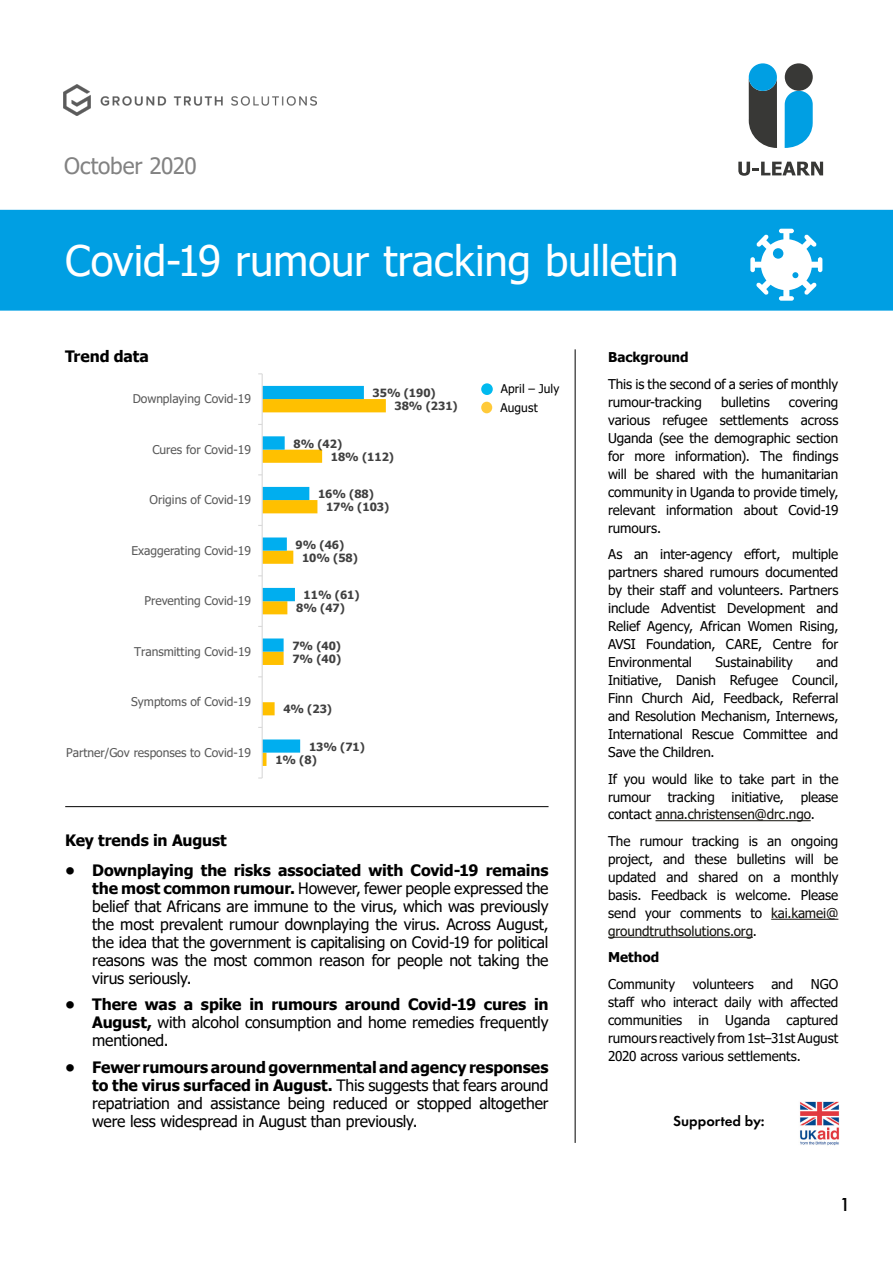
<style>
.page{position:relative;width:893px;height:1263px;background:#fff}
.page>*{position:absolute;margin:0;border:0;box-sizing:border-box;transform-origin:0 0}
.t1{font:42px "Tahoma";color:#fff}
.t2{font:22.5px "Tahoma";letter-spacing:-.005em;color:#828282}
.t3{font:500 19.5px "Futura PT";color:#000}
.t4{font:15.75px/18px "Tahoma";letter-spacing:-.01em;color:#000;text-align:justify}
.t5{font:700 15.75px "Tahoma";letter-spacing:-.01em;color:#000}
.t6{font:600 15px "Futura PT";color:#000}
.t7{font:13.5px/18px "Tahoma";letter-spacing:-.005em;color:#000;text-align:justify}
.t8{font:700 13.5px "Tahoma";color:#000}
.t9{font:12px "Tahoma";letter-spacing:-.005em;color:#595959}
.t10{font:12px/18.9px "Tahoma";letter-spacing:.01em;color:#000}
.t11{font:700 11.4px "Tahoma";color:#404040}
.s1{color:#12110c}
.s2{font-weight:700}
</style>
<div class="page">
<div style="left:2px;top:212px;width:889px;height:96px;background:#009fe3"></div>
<div style="left:0;top:210px;width:893px;height:101px;border:4px solid #009fe3"></div>
<img style="left:64px;top:84px;width:252px;height:32px">
<img style="left:800px;top:1101px;width:39px;height:45px">
<svg style="left:749px;top:81px;width:28px;height:67px;background:#4b4c4a"></svg>
<div style="left:749px;top:63px;width:28px;height:28px;background:#009fe3;border-radius:50%"></div>
<svg style="left:785px;top:91px;width:28px;height:57px;background:#26ade7"></svg>
<div style="left:785px;top:63px;width:28px;height:28px;background:#383836;border-radius:50%"></div>
<svg style="left:738px;top:162px;width:85px;height:14px"></svg>
<hr style="left:655px;top:820px;width:156px;height:1px;background:#12110c">
<hr style="left:771px;top:919px;width:67px;height:1px;background:#12110c">
<hr style="left:608px;top:937px;width:145px;height:1px;background:#12110c">
<svg style="left:750px;top:229px;width:72px;height:72px"></svg>
<svg style="left:263px;top:399px;width:123px;height:367px"></svg>
<hr style="left:262px;top:374px;width:1px;height:404px;background:#d9d9d9">
<svg style="left:258px;top:386px;width:106px;height:367px"></svg>
<div style="left:481px;top:383px;width:12px;height:12px;background:#01baef;border-radius:50%"></div>
<div style="left:481px;top:402px;width:11px;height:11px;background:#ffca3a;border-radius:50%"></div>
<hr style="left:65px;top:806px;width:484px;height:1px;background:#000">
<hr style="left:575px;top:349px;width:1px;height:794px;background:#000">
<h2 class="t2" style="left:64px;top:151px;width:134px">October 2020</h2>
<h1 class="t1" style="left:65px;top:233px;width:615px">Covid-19 rumour tracking bulletin</h1>
<p class="t5" style="left:65px;top:345px;width:85px">Trend data</p>
<p class="t8" style="left:608px;top:348px;width:82px">Background</p>
<p class="t7" style="left:608px;top:375px;width:232px">This is the second of a series of monthly rumour-tracking</p>
<p class="t9" style="left:133px;top:391px;width:120px">Downplaying Covid-19</p>
<p class="t10" style="left:501px;top:380px;width:60px">April – July<br>August</p>
<p class="t11" style="left:373px;top:385px;width:65px">35% (190)</p>
<p class="t7" style="left:721px;top:393px;width:50px">bulletins</p>
<p class="t7" style="left:608px;top:393px;width:232px;text-indent:181px">covering various refugee settlements across Uganda (see the demographic section for more information). The findings will be shared with the humanitarian community in Uganda to provide timely, relevant information about Covid-19 rumours.</p>
<p class="t7" style="left:608px;top:546px;width:232px">As an inter-agency effort, multiple partners shared rumours documented by their staff and volunteers. Partners include Adventist Development and Relief Agency, African Women Rising, AVSI Foundation, CARE, Centre for Environmental</p>
<p class="t11" style="left:395px;top:398px;width:65px">38% (231)</p>
<p class="t11" style="left:293px;top:435px;width:50px">8% (42)</p>
<p class="t9" style="left:152px;top:441px;width:100px">Cures for Covid-19</p>
<p class="t11" style="left:331px;top:449px;width:65px">18% (112)</p>
<p class="t11" style="left:318px;top:486px;width:57px">16% (88)</p>
<p class="t9" style="left:150px;top:492px;width:103px">Origins of Covid-19</p>
<p class="t11" style="left:326px;top:499px;width:65px">17% (103)</p>
<p class="t11" style="left:296px;top:536px;width:50px">9% (46)</p>
<p class="t9" style="left:131px;top:542px;width:121px">Exaggerating Covid-19</p>
<p class="t11" style="left:302px;top:550px;width:57px">10% (58)</p>
<p class="t11" style="left:304px;top:587px;width:57px">11% (61)</p>
<p class="t9" style="left:144px;top:593px;width:108px">Preventing Covid-19</p>
<p class="t11" style="left:296px;top:600px;width:50px">8% (47)</p>
<p class="t11" style="left:292px;top:637px;width:50px">7% (40)</p>
<p class="t9" style="left:134px;top:643px;width:118px">Transmitting Covid-19</p>
<p class="t11" style="left:292px;top:651px;width:50px">7% (40)</p>
<p class="t7" style="left:608px;top:654px;width:232px;text-indent:208px">and Initiative, Danish Refugee Council, Finn Church Aid, Feedback, Referral and Resolution Mechanism, Internews, International Rescue Committee and Save the Children.</p>
<p class="t7" style="left:608px;top:770px;width:232px">If you would like to take part in the rumour tracking initiative, please contact <span class="s1">anna.christensen@drc.ngo</span>.</p>
<p class="t7" style="left:608px;top:833px;width:232px">The rumour tracking is an ongoing project, and these bulletins will be updated and shared on a monthly basis. Feedback is welcome. Please send your comments to <span class="s1">kai.kamei@ groundtruthsolutions.org</span>.</p>
<p class="t8" style="left:608px;top:948px;width:53px">Method</p>
<p class="t7" style="left:608px;top:976px;width:69px">Community</p>
<p class="t7" style="left:693px;top:976px;width:63px">volunteers</p>
<p class="t7" style="left:771px;top:976px;width:23px">and</p>
<p class="t7" style="left:715px;top:654px;width:79px">Sustainability</p>
<p class="t9" style="left:131px;top:694px;width:121px">Symptoms of Covid-19</p>
<p class="t11" style="left:283px;top:701px;width:50px">4% (23)</p>
<p class="t11" style="left:309px;top:738px;width:57px">13% (71)</p>
<p class="t9" style="left:66px;top:744px;width:186px">Partner/Gov responses to Covid-19</p>
<p class="t11" style="left:275px;top:752px;width:43px">1% (8)</p>
<p class="t5" style="left:65px;top:829px;width:163px">Key trends in August</p>
<p class="t4" style="left:92px;top:862px;width:458px;text-indent:-27px"><span class="s2">• Downplaying the risks associated with Covid-19 remains the most common rumour.</span> However, fewer people expressed the belief that Africans are immune to the virus, which was previously the most prevalent rumour downplaying the virus. Across August, the idea that the government is capitalising on Covid-19 for political reasons was the most common reason for people not taking the virus seriously.</p>
<p class="t4" style="left:92px;top:996px;width:458px;text-indent:-27px"><span class="s2">• There was a spike in rumours around Covid-19 cures in August,</span> with alcohol consumption and home remedies frequently mentioned.</p>
<p class="t4" style="left:92px;top:1059px;width:458px;text-indent:-27px"><span class="s2">• Fewer rumours around governmental and agency responses to the virus surfaced in August.</span> This suggests that fears around repatriation and assistance being reduced or stopped altogether were less widespread in August than previously.</p>
<p class="t7" style="left:608px;top:976px;width:232px;text-indent:203px">NGO staff who interact daily with affected communities in Uganda captured rumours reactively from 1st–31st August 2020 across various settlements.</p>
<p class="t6" style="left:673px;top:1111px;width:93px">Supported by:</p>
<h3 class="t3" style="left:839px;top:1192px;width:13px">1</h3>
</div>
